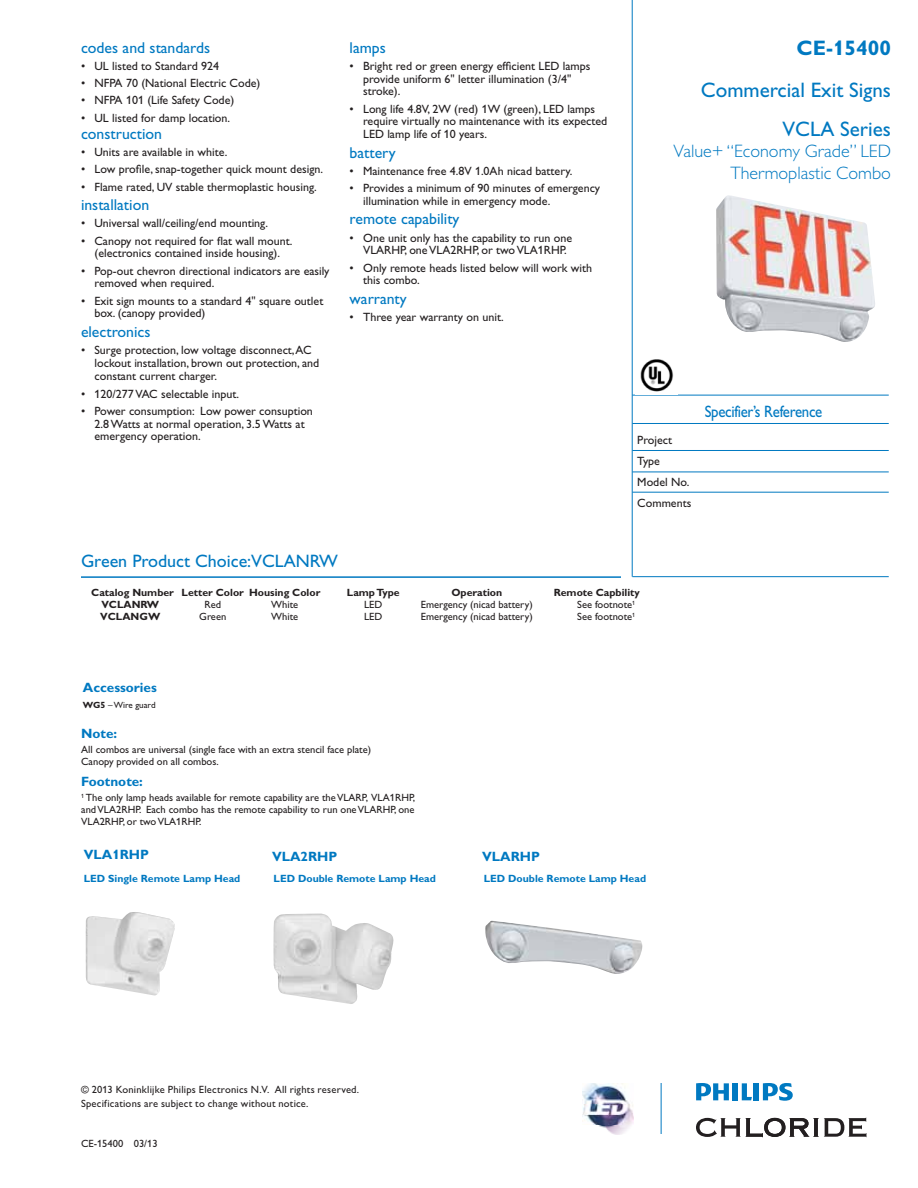
<style>
.page{position:relative;width:918px;height:1188px;background:#fff}
.page>*{position:absolute;margin:0;border:0;box-sizing:border-box;transform-origin:0 0}
.t1{font:21px/38.7px "Gill Alt One";color:#0079c1;text-align:right}
.t2{font:700 21px "Gill Alt One";color:#0079c1}
.t3{font:300 18px/21.6px "Gill Alt One";color:#0079c1;text-align:right}
.t4{font:18px "Gill Alt One";color:#0079c1}
.t5{font:16.5px "Gill Alt One";letter-spacing:-.02em;color:#0079c1;scale:.9 1}
.t6{font:15.75px "Gill Alt One";color:#0079c1}
.t7{font:700 13.5px "Gill Alt One";color:#0079c1}
.t8{font:12px/12.8px "Gill Alt One";color:#231f20}
.t9{font:10.5px/12px "Gill Alt One";color:#231f20}
.t10{font:10.5px/13.5px "Gill Sans Alt One";letter-spacing:.02em;color:#231f20}
.t11{font:700 10.5px "Gill Alt One";color:#231f20}
.t12{font:700 10.5px "Gill Alt One";color:#0079c1}
.t13{font:10.5px "Gill Sans Alt One";color:#231f20}
.t14{font:9px "Gill Alt One";color:#231f20}
.s1{font-weight:700}
</style>
<div class="page">
<hr style="left:632px;top:0;width:1px;height:577px;background:#0079c1">
<hr style="left:632px;top:395px;width:257px;height:1px;background:#0079c1">
<hr style="left:632px;top:576px;width:257px;height:1px;background:#0079c1">
<hr style="left:632px;top:423px;width:257px;height:1px;background:#0079c1">
<hr style="left:632px;top:472px;width:257px;height:1px;background:#0079c1">
<hr style="left:632px;top:492px;width:257px;height:1px;background:#0079c1">
<hr style="left:632px;top:450px;width:257px;height:1px;background:#0079c1">
<img style="left:716px;top:195px;width:159px;height:147px">
<hr style="left:81px;top:576px;width:540px;height:2px;background:#0079c1">
<img style="left:640px;top:359px;width:34px;height:33px">
<img style="left:86px;top:912px;width:89px;height:84px">
<img style="left:274px;top:914px;width:120px;height:90px">
<img style="left:485px;top:921px;width:158px;height:53px">
<svg style="left:742px;top:1083px;width:10px;height:17px"></svg>
<div style="left:733px;top:1083px;width:5px;height:17px;background:#0079c1"></div>
<div style="left:754px;top:1083px;width:5px;height:17px;background:#0079c1"></div>
<svg style="left:763px;top:1083px;width:30px;height:18px"></svg>
<svg style="left:696px;top:1083px;width:33px;height:17px"></svg>
<svg style="left:696px;top:1118px;width:170px;height:19px"></svg>
<img style="left:582px;top:1083px;width:51px;height:51px">
<hr style="left:661px;top:1083px;width:1px;height:51px;background:#0079c1">
<h3 class="t6" style="left:81px;top:38px;width:131px">codes and standards</h3>
<p class="t8" style="left:81px;top:59px;width:140px">• UL listed to Standard 924</p>
<p class="t8" style="left:81px;top:77px;width:181px">• NFPA 70 (National Electric Code)</p>
<p class="t8" style="left:81px;top:94px;width:155px">• NFPA 101 (Life Safety Code)</p>
<p class="t8" style="left:81px;top:111px;width:151px">• UL listed for damp location.</p>
<h3 class="t6" style="left:81px;top:125px;width:83px">construction</h3>
<p class="t8" style="left:81px;top:146px;width:148px">• Units are available in white.</p>
<p class="t8" style="left:81px;top:163px;width:244px">• Low profile, snap-together quick mount design.</p>
<p class="t8" style="left:81px;top:180px;width:237px">• Flame rated, UV stable thermoplastic housing.</p>
<h3 class="t6" style="left:81px;top:196px;width:70px">installation</h3>
<p class="t8" style="left:81px;top:217px;width:189px">• Universal wall/ceiling/end mounting.</p>
<p class="t8" style="left:81px;top:234px;width:213px;text-align:center">• Canopy not required for flat wall mount. (electronics contained inside housing).</p>
<p class="t8" style="left:94px;top:264px;width:237px;text-indent:-14px">• Pop-out chevron directional indicators are easily removed when required.</p>
<p class="t8" style="left:94px;top:294px;width:230px;text-indent:-14px">• Exit sign mounts to a standard 4" square outlet box. (canopy provided)</p>
<h3 class="t6" style="left:81px;top:323px;width:71px">electronics</h3>
<p class="t8" style="left:94px;top:344px;width:226px;text-indent:-14px">• Surge protection, low voltage disconnect, AC lockout installation, brown out protection, and constant current charger.</p>
<p class="t8" style="left:81px;top:387px;width:160px">• 120/277 VAC selectable input.</p>
<p class="t8" style="left:94px;top:404px;width:220px;text-indent:-14px">• Power consumption: Low power consuption<br>2.8 Watts at normal operation, 3.5 Watts at emergency operation.</p>
<h3 class="t6" style="left:350px;top:38px;width:38px">lamps</h3>
<p class="t8" style="left:363px;top:59px;width:229px;text-indent:-14px">• Bright red or green energy efficient LED lamps provide uniform 6" letter illumination (3/4" stroke).</p>
<p class="t8" style="left:363px;top:102px;width:246px;text-indent:-14px">• Long life 4.8V, 2W (red) 1W (green), LED lamps require virtually no maintenance with its expected<br>LED lamp life of 10 years.</p>
<h3 class="t6" style="left:350px;top:143px;width:48px">battery</h3>
<p class="t8" style="left:350px;top:164px;width:224px">• Maintenance free 4.8V 1.0Ah nicad battery.</p>
<p class="t8" style="left:363px;top:182px;width:239px;text-indent:-14px">• Provides a minimum of 90 minutes of emergency illumination while in emergency mode.</p>
<h3 class="t6" style="left:350px;top:210px;width:111px">remote capability</h3>
<p class="t8" style="left:363px;top:231px;width:211px;text-indent:-14px">• One unit only has the capability to run one<br>VLARHP, one VLA2RHP, or two VLA1RHP.</p>
<p class="t8" style="left:363px;top:261px;width:231px;text-indent:-14px">• Only remote heads listed below will work with this combo.</p>
<h3 class="t6" style="left:350px;top:290px;width:59px">warranty</h3>
<p class="t8" style="left:350px;top:311px;width:156px">• Three year warranty on unit.</p>
<h2 class="t4" style="left:81px;top:551px;width:259px">Green Product Choice:VCLANRW</h2>
<h1 class="t2" style="left:797px;top:35px;width:96px">CE-15400</h1>
<h1 class="t1" style="left:701px;top:71px;width:192px">Commercial Exit Signs<br>VCLA Series</h1>
<h2 class="t3" style="left:674px;top:141px;width:219px">Value+ “Economy Grade” LED<br>Thermoplastic Combo</h2>
<p class="t8" style="left:637px;top:429px;width:55px;line-height:21px">Project<br>Type<br>Model No.<br>Comments</p>
<h3 class="t5" style="left:705px;top:402px;width:132px">Specifier’s Reference</h3>
<p class="t11" style="left:91px;top:587px;width:231px">Catalog Number Letter Color Housing Color</p>
<p class="t11" style="left:347px;top:587px;width:54px">LampType</p>
<p class="t11" style="left:451px;top:587px;width:52px">Operation</p>
<p class="t11" style="left:554px;top:587px;width:88px">Remote Capbility</p>
<p class="t11" style="left:101px;top:599px;width:59px">VCLANRW</p>
<p class="t9" style="left:204px;top:599px;width:18px">Red</p>
<p class="t9" style="left:271px;top:599px;width:29px">White</p>
<p class="t9" style="left:364px;top:599px;width:20px">LED</p>
<p class="t9" style="left:421px;top:599px;width:113px">Emergency (nicad battery)</p>
<p class="t9" style="left:577px;top:599px;width:60px">See footnote<sup>1</sup></p>
<p class="t11" style="left:100px;top:611px;width:61px">VCLANGW</p>
<p class="t9" style="left:199px;top:611px;width:29px">Green</p>
<p class="t9" style="left:271px;top:611px;width:29px">White</p>
<p class="t9" style="left:364px;top:611px;width:20px">LED</p>
<p class="t9" style="left:421px;top:611px;width:113px">Emergency (nicad battery)</p>
<p class="t9" style="left:577px;top:611px;width:60px">See footnote<sup>1</sup></p>
<p class="t7" style="left:83px;top:680px;width:75px">Accessories</p>
<p class="t14" style="left:83px;top:700px;width:74px"><span class="s1">WG5</span> – Wire guard</p>
<p class="t9" style="left:81px;top:744px;width:291px">All combos are universal (single face with an extra stencil face plate)<br>Canopy provided on all combos.</p>
<p class="t7" style="left:81px;top:726px;width:38px">Note:</p>
<p class="t7" style="left:81px;top:774px;width:63px">Footnote:</p>
<p class="t9" style="left:81px;top:792px;width:335px;text-align:justify"><sup>1</sup> The only lamp heads available for remote capability are the VLARP, VLA1RHP, and VLA2RHP. Each combo has the remote capability to run one VLARHP, one VLA2RHP, or two VLA1RHP.</p>
<p class="t7" style="left:84px;top:847px;width:67px">VLA1RHP</p>
<p class="t7" style="left:482px;top:848px;width:59px">VLARHP</p>
<p class="t12" style="left:484px;top:872px;width:164px">LED Double Remote Lamp Head</p>
<p class="t7" style="left:272px;top:849px;width:67px">VLA2RHP</p>
<p class="t12" style="left:84px;top:872px;width:158px">LED Single Remote Lamp Head</p>
<p class="t12" style="left:274px;top:872px;width:164px">LED Double Remote Lamp Head</p>
<p class="t10" style="left:81px;top:1083px;width:280px">© 2013 Koninklijke Philips Electronics N.V. All rights reserved.<br>Specifications are subject to change without notice.</p>
<p class="t13" style="left:81px;top:1137px;width:78px">CE-15400 03/13</p>
</div>
